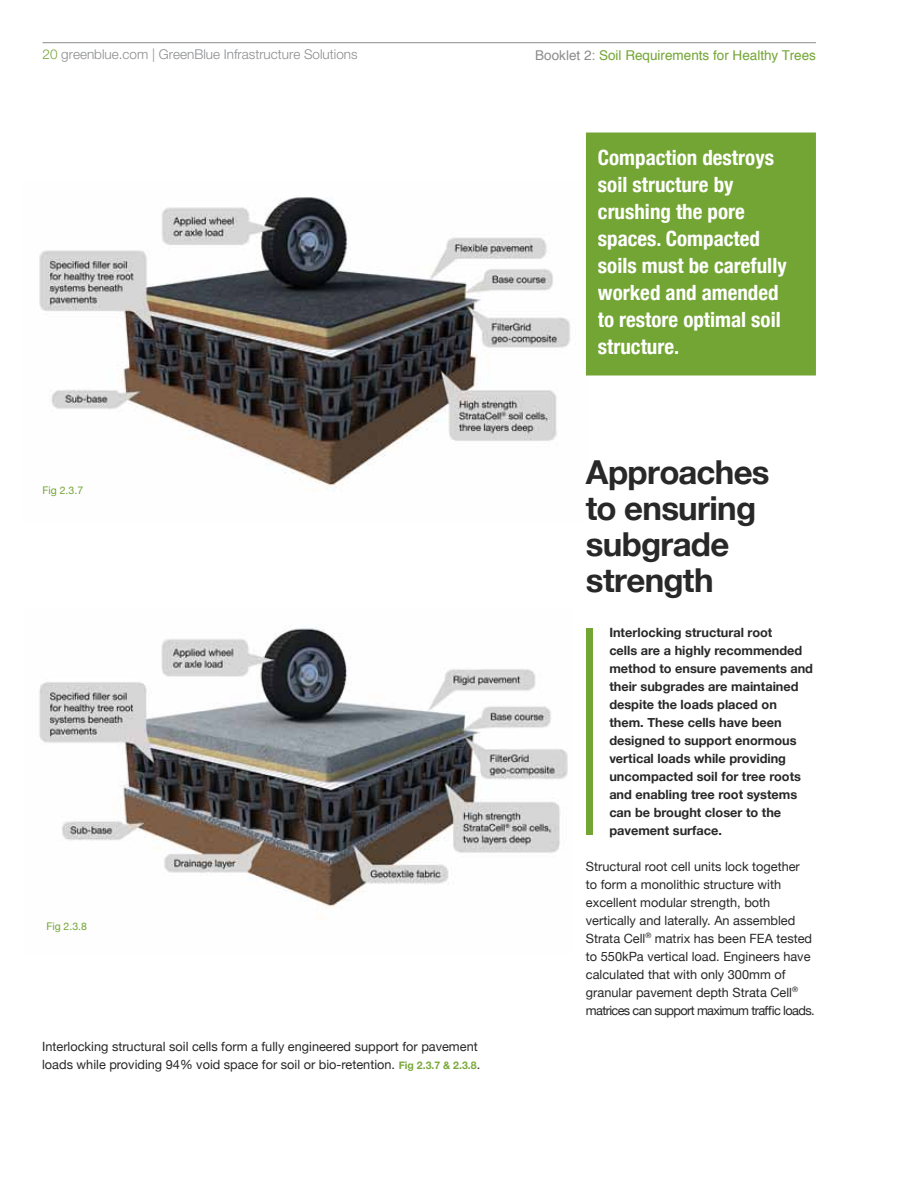
<style>
.page{position:relative;width:918px;height:1188px;background:#fff}
.page>*{position:absolute;margin:0;border:0;box-sizing:border-box;transform-origin:0 0}
.t1{font:700 33px/36px "Helvetica Neue";letter-spacing:-.02em;color:#292829}
.t2{font:700 condensed 21px/27px "Helvetica Neue";color:#fff}
.t3{font:300 13.5px "Helvetica Neue LT Std";color:#8a8c8e}
.t4{font:13.5px "Helvetica";color:#73a534}
.t5{font:12.75px/18px "Helvetica Neue";color:#292829}
.t6{font:700 12.75px/18px "Helvetica Neue";color:#292829}
.t7{font:10.5px "Helvetica Neue";color:#73a534}
.s1{color:#73a534}
.s2{color:#8a8c8e}
.s3{font-weight:700;font-size:10.5px;color:#79a93a}
</style>
<div class="page">
<hr style="left:43px;top:42px;width:773px;height:1px;background:#8a8c8e">
<img style="left:39px;top:628px;width:529px;height:291px">
<img style="left:39px;top:182px;width:547px;height:309px">
<div style="left:586px;top:628px;width:6px;height:207px;background:#73a534"></div>
<div style="left:592px;top:139px;width:218px;height:231px;background:#73a534"></div>
<div style="left:586px;top:133px;width:230px;height:243px;border:12px solid #73a534"></div>
<p class="t3" style="left:43px;top:45px;width:317px"><span class="s1">20</span> greenblue.com | GreenBlue Infrastructure Solutions</p>
<p class="t4" style="left:535px;top:45px;width:282px"><span class="s2">Booklet 2:</span> Soil Requirements for Healthy Trees</p>
<p class="t7" style="left:43px;top:481px;width:42px">Fig 2.3.7</p>
<p class="t7" style="left:46px;top:917px;width:42px">Fig 2.3.8</p>
<p class="t5" style="left:42px;top:1036px;width:440px">Interlocking structural soil cells form a fully engineered support for pavement loads while providing 94% void space for soil or bio-retention. <span class="s3">Fig 2.3.7 &amp; 2.3.8</span>.</p>
<h2 class="t2" style="left:598px;top:142px;width:190px">Compaction destroys soil structure by crushing the pore spaces. Compacted soils must be carefully worked and amended to restore optimal soil structure.</h2>
<h1 class="t1" style="left:586px;top:452px;width:185px">Approaches to ensuring subgrade strength</h1>
<p class="t6" style="left:609px;top:622px;width:205px">Interlocking structural root<br>cells are a highly recommended method to ensure pavements and their subgrades are maintained despite the loads placed on them. These cells have been designed to support enormous vertical loads while providing uncompacted soil for tree roots and enabling tree root systems can be brought closer to the pavement surface.</p>
<p class="t5" style="left:586px;top:856px;width:230px">Structural root cell units lock together<br>to form a monolithic structure with excellent modular strength, both vertically and laterally. An assembled Strata Cell<sup>®</sup> matrix has been FEA tested to 550kPa vertical load. Engineers have calculated that with only 300mm of granular pavement depth Strata Cell<sup>® </sup>matrices can support maximum traffic loads.</p>
</div>
